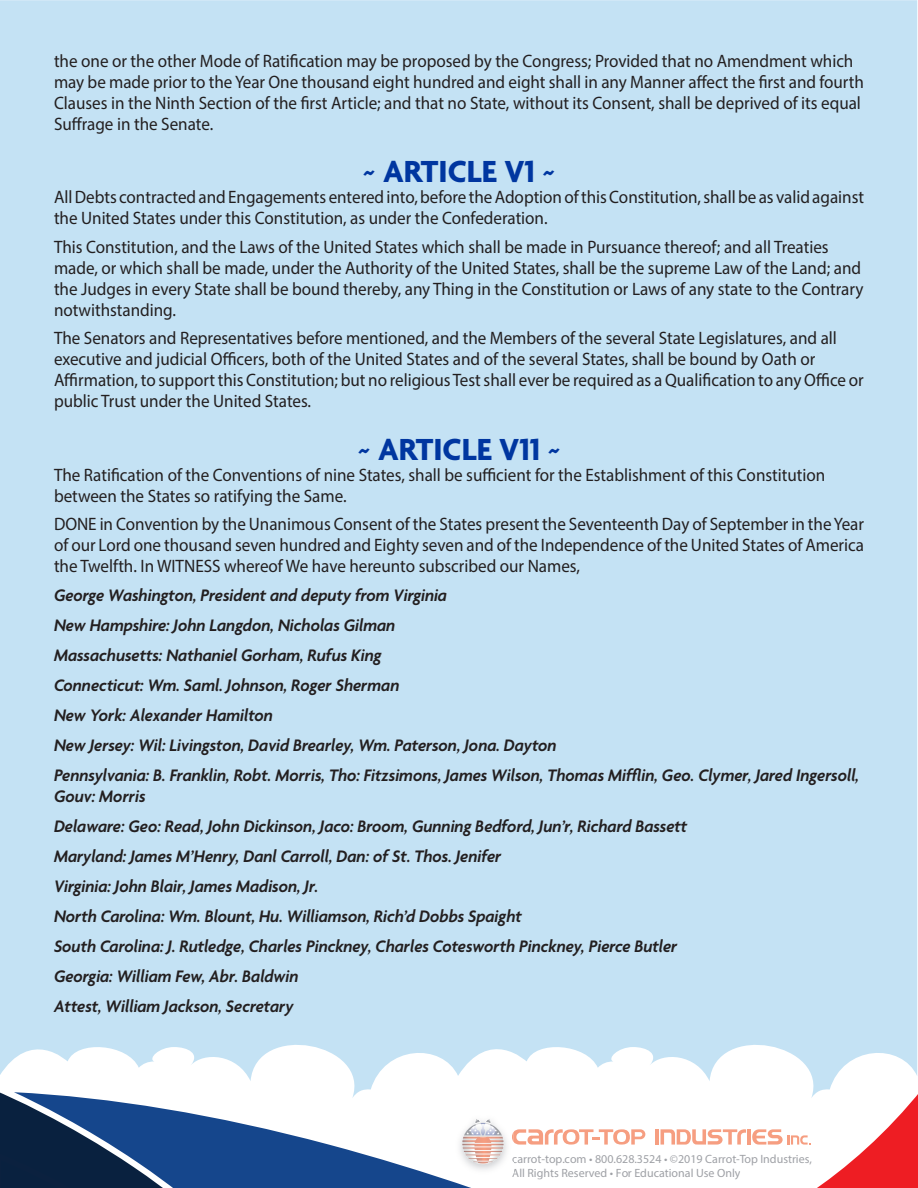
<style>
.page{position:relative;width:918px;height:1188px;background:#fff}
.page>*{position:absolute;margin:0;border:0;box-sizing:border-box;transform-origin:0 0}
.Heading_2{font:700 33px "Agenda";color:#0036a0}
.t1{font:18px/21px "Myriad Pro";color:#231f20;scale:.95 1}
.t2{font:italic 600 18px/21px "Agenda";color:#231f20;scale:.95 1}
.t3{font:12px/14.4px "Myriad Pro";color:#9fa1a6}
</style>
<div class="page">
<svg style="left:333px;top:1129px;width:328px;height:59px"></svg>
<svg style="left:0;top:1098px;width:333px;height:90px"></svg>
<hr style="left:655px;top:1129px;width:4px;height:16px;background:#f69e81">
<svg style="left:661px;top:1098px;width:256px;height:90px"></svg>
<img style="left:453px;top:1129px;width:61px;height:49px">
<svg style="left:512px;top:1129px;width:133px;height:16px"></svg>
<svg style="left:462px;top:1119px;width:42px;height:45px"></svg>
<svg style="left:512px;top:1155px;width:2px;height:23px"></svg>
<div style="left:0;top:0;width:917px;height:1098px;background:#c4e2f4"></div>
<p class="t1" style="left:54px;top:50px;width:854px">the one or the other Mode of Ratification may be proposed by the Congress; Provided that no Amendment which may be made prior to the Year One thousand eight hundred and eight shall in any Manner affect the first and fourth Clauses in the Ninth Section of the first Article; and that no State, without its Consent, shall be deprived of its equal Suffrage in the Senate.</p>
<p class="Heading_2" style="left:362px;top:152px;width:195px">~ ARTICLE V1 ~</p>
<p class="t1" style="left:54px;top:187px;width:854px">All Debts contracted and Engagements entered into, before the Adoption of this Constitution, shall be as valid against the United States under this Constitution, as under the Confederation.</p>
<p class="t1" style="left:54px;top:236px;width:854px">This Constitution, and the Laws of the United States which shall be made in Pursuance thereof; and all Treaties made, or which shall be made, under the Authority of the United States, shall be the supreme Law of the Land; and the Judges in every State shall be bound thereby, any Thing in the Constitution or Laws of any state to the Contrary notwithstanding.</p>
<p class="t1" style="left:54px;top:328px;width:854px">The Senators and Representatives before mentioned, and the Members of the several State Legislatures, and all executive and judicial Officers, both of the United States and of the several States, shall be bound by Oath or Affirmation, to support this Constitution; but no religious Test shall ever be required as a Qualification to any Office or public Trust under the United States.</p>
<p class="Heading_2" style="left:357px;top:429px;width:205px">~ ARTICLE V11 ~</p>
<p class="t1" style="left:54px;top:464px;width:813px">The Ratification of the Conventions of nine States, shall be sufficient for the Establishment of this Constitution between the States so ratifying the Same.</p>
<p class="t1" style="left:54px;top:514px;width:854px;text-align:justify">DONE in Convention by the Unanimous Consent of the States present the Seventeenth Day of September in the Year of our Lord one thousand seven hundred and Eighty seven and of the Independence of the United States of America the Twelfth. In WITNESS whereof We have hereunto subscribed our Names,</p>
<p class="t2" style="left:54px;top:584px;width:415px">George Washington, President and deputy from Virginia</p>
<p class="t2" style="left:54px;top:614px;width:361px">New Hampshire: John Langdon, Nicholas Gilman</p>
<p class="t2" style="left:54px;top:644px;width:346px">Massachusetts: Nathaniel Gorham, Rufus King</p>
<p class="t2" style="left:54px;top:674px;width:365px">Connecticut: Wm. Saml. Johnson, Roger Sherman</p>
<p class="t2" style="left:54px;top:704px;width:232px">New York: Alexander Hamilton</p>
<p class="t2" style="left:54px;top:734px;width:531px">New Jersey: Wil: Livingston, David Brearley, Wm. Paterson, Jona. Dayton</p>
<p class="t2" style="left:54px;top:764px;width:849px">Pennsylvania: B. Franklin, Robt. Morris, Tho: Fitzsimons, James Wilson, Thomas Mifflin, Geo. Clymer, Jared Ingersoll,<br>Gouv: Morris</p>
<p class="t2" style="left:54px;top:815px;width:668px">Delaware: Geo: Read, John Dickinson, Jaco: Broom, Gunning Bedford, Jun’r, Richard Bassett</p>
<p class="t2" style="left:54px;top:845px;width:473px">Maryland: James M’Henry, Danl Carroll, Dan: of St. Thos. Jenifer</p>
<p class="t2" style="left:54px;top:875px;width:280px">Virginia: John Blair, James Madison, Jr.</p>
<p class="t2" style="left:54px;top:905px;width:494px">North Carolina: Wm. Blount, Hu. Williamson, Rich’d Dobbs Spaight</p>
<p class="t2" style="left:54px;top:935px;width:658px">South Carolina: J. Rutledge, Charles Pinckney, Charles Cotesworth Pinckney, Pierce Butler</p>
<p class="t2" style="left:54px;top:965px;width:259px">Georgia: William Few, Abr. Baldwin</p>
<p class="t2" style="left:54px;top:995px;width:254px">Attest, William Jackson, Secretary</p>
<p class="t3" style="left:512px;top:1151px;width:302px">carrot-top.com • 800.628.3524 • ©2019 Carrot-Top Industries,<br>All Rights Reserved • For Educational Use Only</p>
</div>
